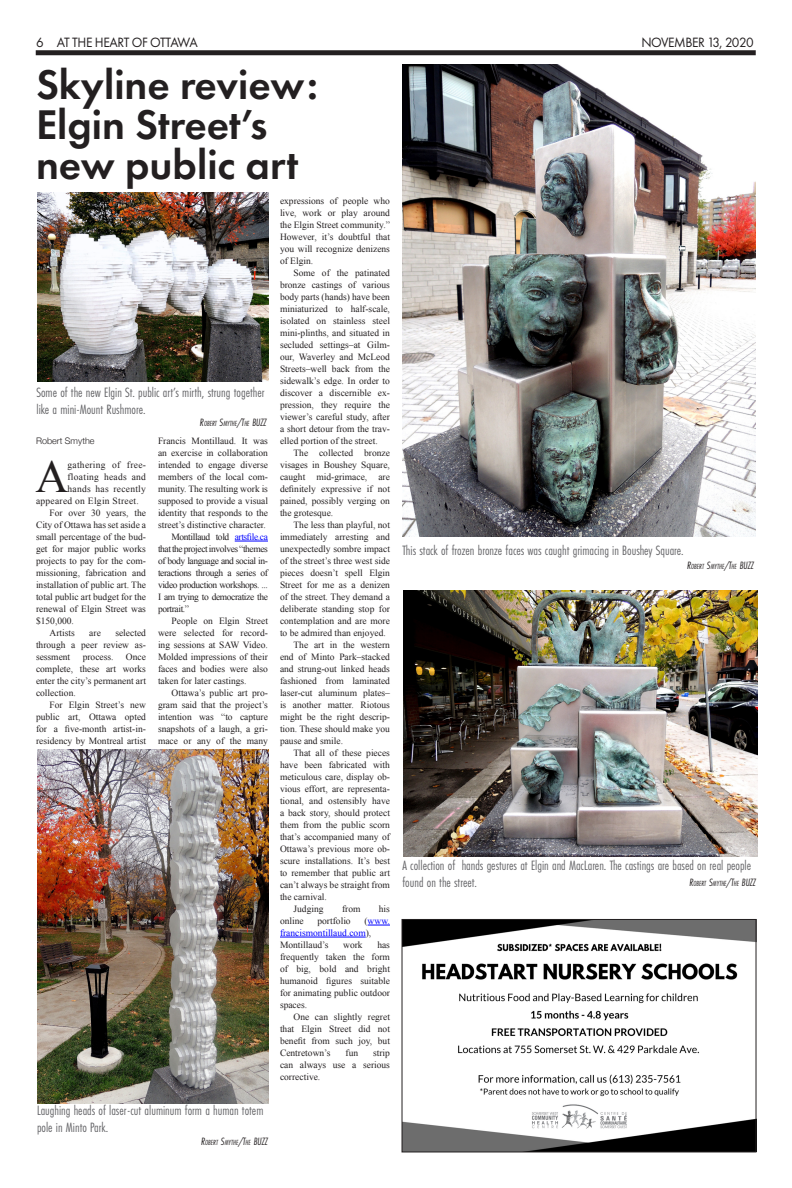
<style>
.page{position:relative;width:792px;height:1188px;background:#fff}
.page>*{position:absolute;margin:0;border:0;box-sizing:border-box;transform-origin:0 0}
.First_Graph{font:45.7px "Times New Roman";color:#231f20}
.Headline_-_I{font:600 43px "Futura PT";color:#231f20}
.Photo_Caption{font:14px/16.8px "Futura PT Cond";color:#636366}
.PageToppers{font:14px "Futura PT";letter-spacing:-.03em;color:#231f20;scale:.96 1}
.Body{font:9.5px/12px "Times New Roman";color:#231f20;text-align:justify}
.First_Graph-2{font:9.5px "Times New Roman";letter-spacing:.03em;color:#231f20}
.Body-2{font:9.5px/12px "Times New Roman";color:#00f}
.Byline{font:300 9px "Helvetica Neue";color:#231f20}
.Photo_Credit{font:italic 7.7px "Futura PT Cond";color:#231f20}
.s1{font-size:11px}
.s2{color:#00f}
.s3{color:#231f20}
</style>
<div class="page">
<hr style="left:235px;top:541px;width:33px;height:1px;background:#00f">
<svg style="left:368px;top:925px;width:22px;height:1px"></svg>
<hr style="left:280px;top:937px;width:86px;height:1px;background:#00f">
<div style="left:36px;top:50px;width:720px;height:5px;background:#231f20"></div>
<img style="left:37px;top:192px;width:232px;height:190px">
<img style="left:37px;top:750px;width:232px;height:353px">
<img style="left:404px;top:591px;width:354px;height:265px">
<img style="left:402px;top:65px;width:354px;height:472px">
<img style="left:404px;top:921px;width:350px;height:229px">
<div style="left:402px;top:919px;width:354px;height:233px;border:1px solid #231f20"></div>
<p class="PageToppers" style="left:36px;top:34px;width:170px">6 AT THE HEART OF OTTAWA</p>
<p class="Headline_-_I" style="left:36px;top:58px;width:284px">Skyline review:</p>
<p class="Headline_-_I" style="left:36px;top:98px;width:233px">Elgin Street’s</p>
<p class="Headline_-_I" style="left:36px;top:138px;width:264px">new public art</p>
<p class="Photo_Caption" style="left:36px;top:384px;width:229px">Some of the new Elgin St. public art’s mirth, strung together like a mini-Mount Rushmore.</p>
<p class="Byline" style="left:36px;top:434px;width:60px">Robert Smythe</p>
<p class="First_Graph" style="left:36px;top:446px;width:35px">A</p>
<p class="First_Graph-2" style="left:68px;top:458px;width:80px">gathering of free-</p>
<p class="First_Graph-2" style="left:68px;top:470px;width:80px">floating heads and</p>
<p class="First_Graph-2" style="left:68px;top:482px;width:80px">hands has recently</p>
<p class="First_Graph-2" style="left:36px;top:494px;width:104px">appeared on Elgin Street.</p>
<p class="Body" style="left:36px;top:507px;width:112px;text-indent:14px">For over 30 years, the City of Ottawa has set aside a small percentage of the bud&shy;get for major public works projects to pay for the com&shy;missioning, fabrication and installation of public art. The total public art budget for the renewal of Elgin Street was $150,000.</p>
<p class="Body" style="left:50px;top:627px;width:27px">Artists</p>
<p class="Body" style="left:89px;top:627px;width:13px">are</p>
<p class="Body" style="left:36px;top:627px;width:112px;text-indent:79px">selected through a peer review as&shy;sessment</p>
<p class="Body" style="left:36px;top:651px;width:112px;text-indent:90px">Once complete, these art works enter the city’s permanent art collection.</p>
<p class="Body" style="left:36px;top:699px;width:112px;text-indent:14px">For Elgin Street’s new public art, Ottawa opted for a five-month artist-in&shy;residency by Montreal artist</p>
<p class="Body" style="left:83px;top:651px;width:32px">process.</p>
<p class="Photo_Credit" style="left:200px;top:419px;width:68px"><span class="s1">R</span>OBERT <span class="s1">S</span>MYTHE<span class="s1">/T</span>HE <span class="s1">BUZZ</span></p>
<p class="Body" style="left:158px;top:435px;width:112px">Francis Montillaud. It was an exercise in collaboration intended to engage diverse members of the local com&shy;munity. The resulting work is supposed to provide a visual identity that responds to the street’s distinctive character.</p>
<p class="Body" style="left:158px;top:531px;width:112px;text-indent:14px">Montillaud told <span class="s2">artsfile.ca </span>that the project involves “themes of body language and social in&shy;teractions through a series of video production workshops. ...<br>I am trying to democratize the portrait.”</p>
<p class="Body" style="left:158px;top:615px;width:112px;text-indent:14px">People on Elgin Street were selected for record&shy;ing sessions at SAW Video.<br>Molded impressions of their faces and bodies were also taken for later castings.</p>
<p class="Body" style="left:158px;top:687px;width:112px;text-indent:14px">Ottawa’s public art pro&shy;gram said that the project’s intention was “to capture snapshots of a laugh, a gri&shy;mace or any of the many</p>
<p class="Photo_Caption" style="left:37px;top:1102px;width:228px">Laughing heads of laser-cut aluminum form a human totem pole in Minto Park.</p>
<p class="Photo_Credit" style="left:201px;top:1138px;width:68px"><span class="s1">R</span>OBERT <span class="s1">S</span>MYTHE<span class="s1">/T</span>HE <span class="s1">BUZZ</span></p>
<p class="Body" style="left:280px;top:195px;width:112px">expressions of people who live, work or play around the Elgin Street community.” However, it’s doubtful that you will recognize denizens of Elgin.</p>
<p class="Body" style="left:280px;top:267px;width:112px;text-indent:14px">Some of the patinated bronze castings of various body parts (hands) have been miniaturized to half-scale, isolated on stainless steel mini-plinths, and situated in secluded settings–at Gilm&shy;our, Waverley and McLeod Streets–well back from the sidewalk’s edge. In order to discover a discernible ex&shy;pression, they require the viewer’s careful study, after a short detour from the trav&shy;elled portion of the street.</p>
<p class="Body" style="left:280px;top:447px;width:112px;text-indent:14px">The collected bronze visages in Boushey Square, caught mid-grimace, are definitely expressive if not pained, possibly verging on the grotesque.</p>
<p class="Body" style="left:280px;top:519px;width:112px;text-indent:14px">The less than playful, not immediately arresting and unexpectedly sombre impact of the street’s three west side pieces doesn’t spell Elgin Street for me as a denizen of the street. They demand a deliberate standing stop for contemplation and are more to be admired than enjoyed.</p>
<p class="Body" style="left:280px;top:639px;width:112px;text-indent:14px">The art in the western end of Minto Park–stacked and strung-out linked heads fashioned from laminated laser-cut aluminum plates– is another matter. Riotous might be the right descrip&shy;tion. These should make you pause and smile.</p>
<p class="Body" style="left:280px;top:747px;width:112px;text-indent:14px">That all of these pieces have been fabricated with meticulous care, display ob&shy;vious effort, are representa&shy;tional, and ostensibly have a back story, should protect them from the public scorn that’s accompanied many of Ottawa’s previous more ob&shy;scure installations. It’s best to remember that public art can’t always be straight from the carnival.</p>
<p class="Body" style="left:294px;top:903px;width:32px">Judging</p>
<p class="Body" style="left:342px;top:903px;width:20px">from</p>
<p class="Body" style="left:379px;top:903px;width:13px">his</p>
<p class="Body" style="left:280px;top:915px;width:25px">online</p>
<p class="Body" style="left:317px;top:915px;width:35px">portfolio</p>
<p class="Body-2" style="left:280px;top:915px;width:112px;text-indent:84px"><span class="s3">(</span>www. francismontillaud.com<span class="s3">),<br>Montillaud’s</span></p>
<p class="Body" style="left:280px;top:939px;width:112px;text-indent:97px">has frequently taken the form of big, bold and bright humanoid figures suitable for animating public outdoor spaces.</p>
<p class="Body" style="left:280px;top:1011px;width:112px;text-indent:14px">One can slightly regret that Elgin Street did not benefit from such joy, but Centretown’s</p>
<p class="Body" style="left:343px;top:939px;width:21px">work</p>
<p class="Body" style="left:280px;top:1047px;width:112px;text-indent:93px">strip can always use a serious corrective.</p>
<p class="Body" style="left:346px;top:1047px;width:14px">fun</p>
<p class="PageToppers" style="left:641px;top:34px;width:119px">NOVEMBER 13, 2020</p>
<p class="Photo_Caption" style="left:402px;top:542px;width:283px">This stack of frozen bronze faces was caught grimacing in Boushey Square.</p>
<p class="Photo_Credit" style="left:687px;top:562px;width:68px"><span class="s1">R</span>OBERT <span class="s1">S</span>MYTHE<span class="s1">/T</span>HE <span class="s1">BUZZ</span></p>
<p class="Photo_Caption" style="left:402px;top:857px;width:350px">A collection of hands gestures at Elgin and MacLaren. The castings are based on real people found on the street.</p>
<p class="Photo_Credit" style="left:689px;top:879px;width:68px"><span class="s1">R</span>OBERT <span class="s1">S</span>MYTHE<span class="s1">/T</span>HE <span class="s1">BUZZ</span></p>
</div>
